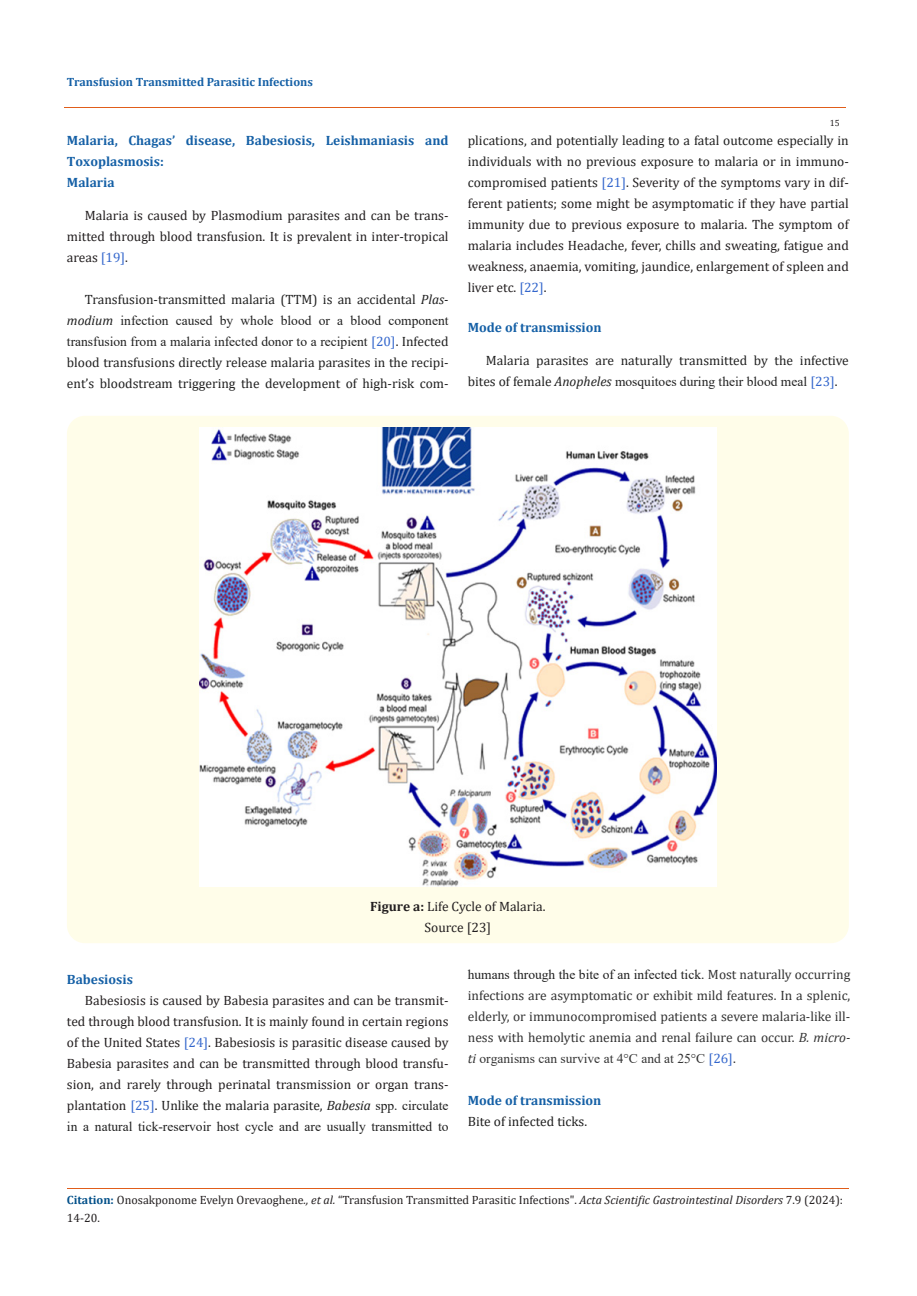
<style>
.page{position:relative;width:917px;height:1296px;background:#fff}
.page>*{position:absolute;margin:0;border:0;box-sizing:border-box;transform-origin:0 0}
.t1{font:13.5px/21px "Cambria";color:#231f20;text-align:justify}
.t2{font:13.5px/21px "Cambria";color:#212121;text-align:justify}
.t3{font:13.5px/21px "Cambria";color:#333;text-align:justify}
.No_Spacing{font:700 13.5px/21px "Cambria";color:#1560a6}
.t4{font:13.5px "Cambria";color:#1f1f1f}
.t5{font:12px/18px "Cambria";color:#231f20}
.t6{font:700 12px "Cambria";color:#1560a6}
.t7{font:9px "Cambria";color:#231f20}
.s1{color:#36c}
.s2{font-style:italic}
.s3{font-family:"Times New Roman"}
.s4{color:#212121}
.s5{font-weight:700}
.s6{color:#1f1f1f}
.s7{font-style:italic;color:#1f1f1f}
.s8{font-family:"Times New Roman";color:#1f1f1f}
.s9{font-weight:700;color:#035089}
</style>
<div class="page">
<div style="left:67px;top:416px;width:781px;height:527px;background:#fffde9;border-radius:18px"></div>
<img style="left:199px;top:427px;width:517px;height:460px">
<hr style="left:64px;top:108px;width:781px;height:1px;background:#e05d1a">
<hr style="left:67px;top:1189px;width:781px;height:1px;background:#e05d1a">
<p class="t6" style="left:67px;top:73px;width:247px">Transfusion Transmitted Parasitic Infections</p>
<p class="No_Spacing" style="left:67px;top:130px;width:383px">Malaria, Chagas’ disease, Babesiosis, Leishmaniasis and<br>Toxoplasmosis:</p>
<p class="No_Spacing" style="left:67px;top:172px;width:49px">Malaria</p>
<p class="t1" style="left:67px;top:205px;width:383px;text-indent:18px">Malaria is caused by Plasmodium parasites and can be trans&shy;mitted through blood transfusion. It is prevalent in inter-tropical areas <span class="s1">[19]</span>.</p>
<p class="t2" style="left:67px;top:289px;width:383px;text-indent:18px">Transfusion-transmitted malaria (TTM) is an accidental <span class="s2">Plas&shy;modium</span> <span class="s3">infection caused by whole blood or a blood component transfusion from a malaria infected donor to a recipient</span> <span class="s1">[20]</span>. Infected blood transfusions directly release malaria parasites in the recipi&shy;ent’s bloodstream triggering the development of high-risk com-</p>
<p class="t7" style="left:829px;top:118px;width:11px">15</p>
<p class="t1" style="left:468px;top:130px;width:382px"><span class="s4">plications, and potentially leading to a fatal outcome especially in individuals with no previous exposure to malaria or in immuno&shy;compromised patients</span> <span class="s1">[21]</span><span class="s4">.</span> Severity of the symptoms vary in dif&shy;ferent patients; some might be asymptomatic if they have partial immunity due to previous exposure to malaria. The symptom of malaria includes Headache, fever, chills and sweating, fatigue and weakness, anaemia, vomiting, jaundice, enlargement of spleen and liver etc. <span class="s1">[22]</span>.</p>
<p class="No_Spacing" style="left:468px;top:317px;width:135px">Mode of transmission</p>
<p class="t2" style="left:468px;top:350px;width:382px;text-indent:18px">Malaria parasites are naturally transmitted by the infective bites of female <span class="s2">Anopheles</span> <span class="s3">mosquitoes during their blood meal</span> <span class="s1">[23]</span>.</p>
<p class="t1" style="left:370px;top:895px;width:177px"><span class="s5">Figure a:</span> Life Cycle of Malaria.</p>
<p class="t1" style="left:424px;top:916px;width:68px">Source [23]</p>
<p class="No_Spacing" style="left:67px;top:969px;width:67px">Babesiosis</p>
<p class="t1" style="left:67px;top:990px;width:383px;text-indent:18px">Babesiosis is caused by Babesia parasites and can be transmit&shy;ted through blood transfusion. It is mainly found in certain regions of the United States <span class="s1">[24]</span>. Babesiosis is parasitic disease caused by Babesia parasites and can be transmitted through blood transfu&shy;sion, and rarely through perinatal transmission or organ trans&shy;plantation <span class="s1">[25]</span>. <span class="s6">Unlike the malaria parasite,</span> <span class="s7">Babesia</span> <span class="s8">spp. circulate in a natural tick-reservoir host cycle and are usually transmitted to</span></p>
<p class="t3" style="left:468px;top:964px;width:384px"><span class="s8">humans through the bite of an infected tick.</span> Most naturally occurring infections are asymptomatic or exhibit mild features. In a splenic, elderly, or immunocompromised patients a severe malaria-like ill&shy;ness with hemolytic anemia and renal failure can occur. <span class="s2">B. micro&shy;ti</span> <span class="s3">organisms can survive at 4°C and at 25°C</span> <span class="s1">[26]</span>.</p>
<p class="No_Spacing" style="left:468px;top:1089px;width:135px">Mode of transmission</p>
<p class="t4" style="left:468px;top:1113px;width:121px">Bite of infected ticks.</p>
<p class="t5" style="left:67px;top:1191px;width:777px"><span class="s9">Citation:</span> Onosakponome Evelyn Orevaoghene<span class="s2">., et al.</span> “Transfusion Transmitted Parasitic Infections". <span class="s2">Acta Scientific Gastrointestinal Disorders</span> 7.9 (2024):<br>14-20.</p>
</div>
